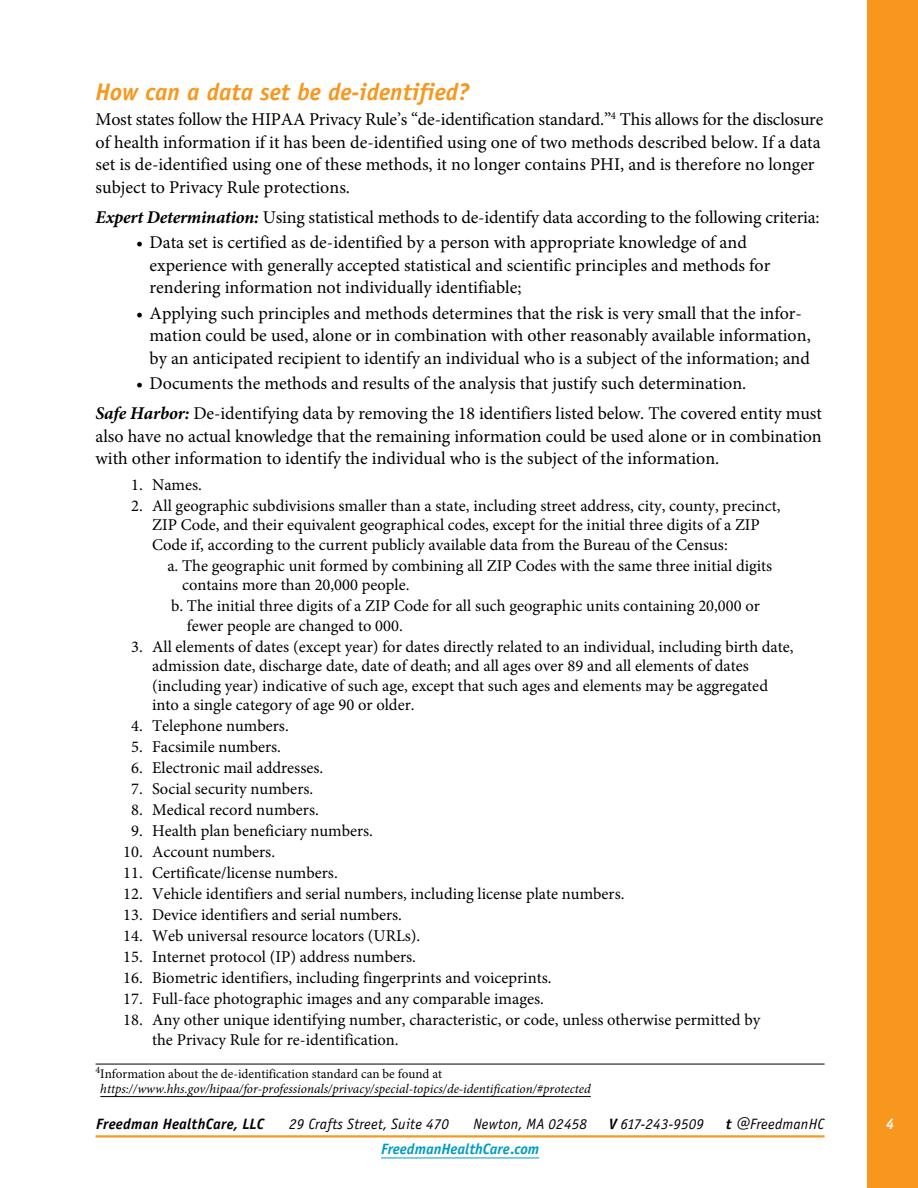
<style>
.page{position:relative;width:918px;height:1188px;background:#fff}
.page>*{position:absolute;margin:0;border:0;box-sizing:border-box;transform-origin:0 0}
.t1{font:italic 700 24px "Officina Sans";color:#f8971d}
.t2{font:18px/22.5px "Minion Pro";color:#000}
.t3{font:16.5px/19.5px "Minion Pro";color:#000}
.t4{font:italic 15px "Officina Sans";letter-spacing:.015em;color:#000}
.t5{font:italic 700 15px "Officina Sans";letter-spacing:.015em;color:#000}
.t6{font:italic 700 15px "Officina Sans";color:#009cc0}
.t7{font:italic 700 15px "Officina Sans";color:#fff}
.t8{font:italic 13.2px/15px "Minion Pro";color:#000}
.s1{font-weight:700;font-style:italic}
.s2{font-style:normal}
.s3{font-weight:700}
</style>
<div class="page">
<hr style="left:96px;top:1135px;width:729px;height:3px;background:#f8971d">
<hr style="left:381px;top:1158px;width:158px;height:1px;background:#009cc0">
<div style="left:867px;top:0;width:51px;height:1188px;background:#f8971d"></div>
<hr style="left:96px;top:1064px;width:729px;height:1px;background:#000">
<hr style="left:100px;top:1096px;width:491px;height:1px;background:#000">
<h1 class="t1" style="left:96px;top:77px;width:375px">How can a data set be de-identified?</h1>
<p class="t2" style="left:96px;top:108px;width:729px">Most states follow the HIPAA Privacy Rule’s “de-identification standard.”<sup>4</sup> This allows for the disclosure of health information if it has been de-identified using one of two methods described below. If a data set is de-identified using one of these methods, it no longer contains PHI, and is therefore no longer subject to Privacy Rule protections.</p>
<p class="t2" style="left:96px;top:206px;width:726px"><span class="s1">Expert Determination:</span> Using statistical methods to de-identify data according to the following criteria:</p>
<p class="t2" style="left:150px;top:231px;width:622px;text-indent:-14px">• Data set is certified as de-identified by a person with appropriate knowledge of and experience with generally accepted statistical and scientific principles and methods for rendering information not individually identifiable;</p>
<p class="t2" style="left:150px;top:302px;width:663px;text-indent:-14px">• Applying such principles and methods determines that the risk is very small that the infor&shy;mation could be used, alone or in combination with other reasonably available information, by an anticipated recipient to identify an individual who is a subject of the information; and</p>
<p class="t2" style="left:96px;top:369px;width:728px;line-height:30px;text-indent:40px">• Documents the methods and results of the analysis that justify such determination.<br><span class="s1">Safe Harbor:</span> De-identifying data by removing the 18 identifiers listed below. The covered entity must</p>
<p class="t2" style="left:96px;top:425px;width:728px">also have no actual knowledge that the remaining information could be used alone or in combination with other information to identify the individual who is the subject of the information.</p>
<p class="t3" style="left:131px;top:475px;width:72px">1. Names.</p>
<p class="t3" style="left:152px;top:496px;width:630px;text-indent:-21px">2. All geographic subdivisions smaller than a state, including street address, city, county, precinct,<br>ZIP Code, and their equivalent geographical codes, except for the initial three digits of a ZIP<br>Code if, according to the current publicly available data from the Bureau of the Census:</p>
<p class="t3" style="left:182px;top:556px;width:592px;text-indent:-15px">a. The geographic unit formed by combining all ZIP Codes with the same three initial digits contains more than 20,000 people.</p>
<p class="t3" style="left:187px;top:596px;width:575px;text-indent:-16px">b. The initial three digits of a ZIP Code for all such geographic units containing 20,000 or fewer people are changed to 000.</p>
<p class="t3" style="left:152px;top:637px;width:643px;text-indent:-21px">3. All elements of dates (except year) for dates directly related to an individual, including birth date, admission date, discharge date, date of death; and all ages over 89 and all elements of dates (including year) indicative of such age, except that such ages and elements may be aggregated into a single category of age 90 or older.</p>
<p class="t3" style="left:131px;top:716px;width:159px">4. Telephone numbers.</p>
<p class="t3" style="left:131px;top:737px;width:151px">5. Facsimile numbers.</p>
<p class="t3" style="left:131px;top:758px;width:194px">6. Electronic mail addresses.</p>
<p class="t3" style="left:131px;top:779px;width:184px">7. Social security numbers.</p>
<p class="t3" style="left:131px;top:800px;width:189px">8. Medical record numbers.</p>
<p class="t3" style="left:131px;top:821px;width:243px">9. Health plan beneficiary numbers.</p>
<p class="t3" style="left:123px;top:842px;width:153px">10. Account numbers.</p>
<p class="t3" style="left:123px;top:863px;width:216px">11. Certificate/license numbers.</p>
<p class="t3" style="left:123px;top:884px;width:503px">12. Vehicle identifiers and serial numbers, including license plate numbers.</p>
<p class="t3" style="left:123px;top:905px;width:280px">13. Device identifiers and serial numbers.</p>
<p class="t3" style="left:123px;top:926px;width:299px">14. Web universal resource locators (URLs).</p>
<p class="t3" style="left:123px;top:947px;width:294px">15. Internet protocol (IP) address numbers.</p>
<p class="t3" style="left:123px;top:968px;width:430px">16. Biometric identifiers, including fingerprints and voiceprints.</p>
<p class="t3" style="left:123px;top:989px;width:422px">17. Full-face photographic images and any comparable images.</p>
<p class="t3" style="left:152px;top:1010px;width:610px;text-indent:-29px">18. Any other unique identifying number, characteristic, or code, unless otherwise permitted by the Privacy Rule for re-identification.</p>
<p class="t8" style="left:100px;top:1066px;width:492px;text-indent:-5px"><sup>4</sup><span class="s2">Information about the de-identification standard can be found at </span>https://www.hhs.gov/hipaa/for-professionals/privacy/special-topics/de-identification/#protected</p>
<p class="t5" style="left:96px;top:1115px;width:169px">Freedman HealthCare, LLC</p>
<p class="t4" style="left:289px;top:1115px;width:162px">29 Crafts Street, Suite 470</p>
<p class="t4" style="left:473px;top:1115px;width:115px">Newton, MA 02458</p>
<p class="t4" style="left:609px;top:1115px;width:97px"><span class="s3">V</span> 617-243-9509</p>
<p class="t4" style="left:726px;top:1115px;width:100px"><span class="s3">t</span> @FreedmanHC</p>
<p class="t6" style="left:381px;top:1140px;width:160px">FreedmanHealthCare.com</p>
<p class="t7" style="left:886px;top:1115px;width:10px">4</p>
</div>
